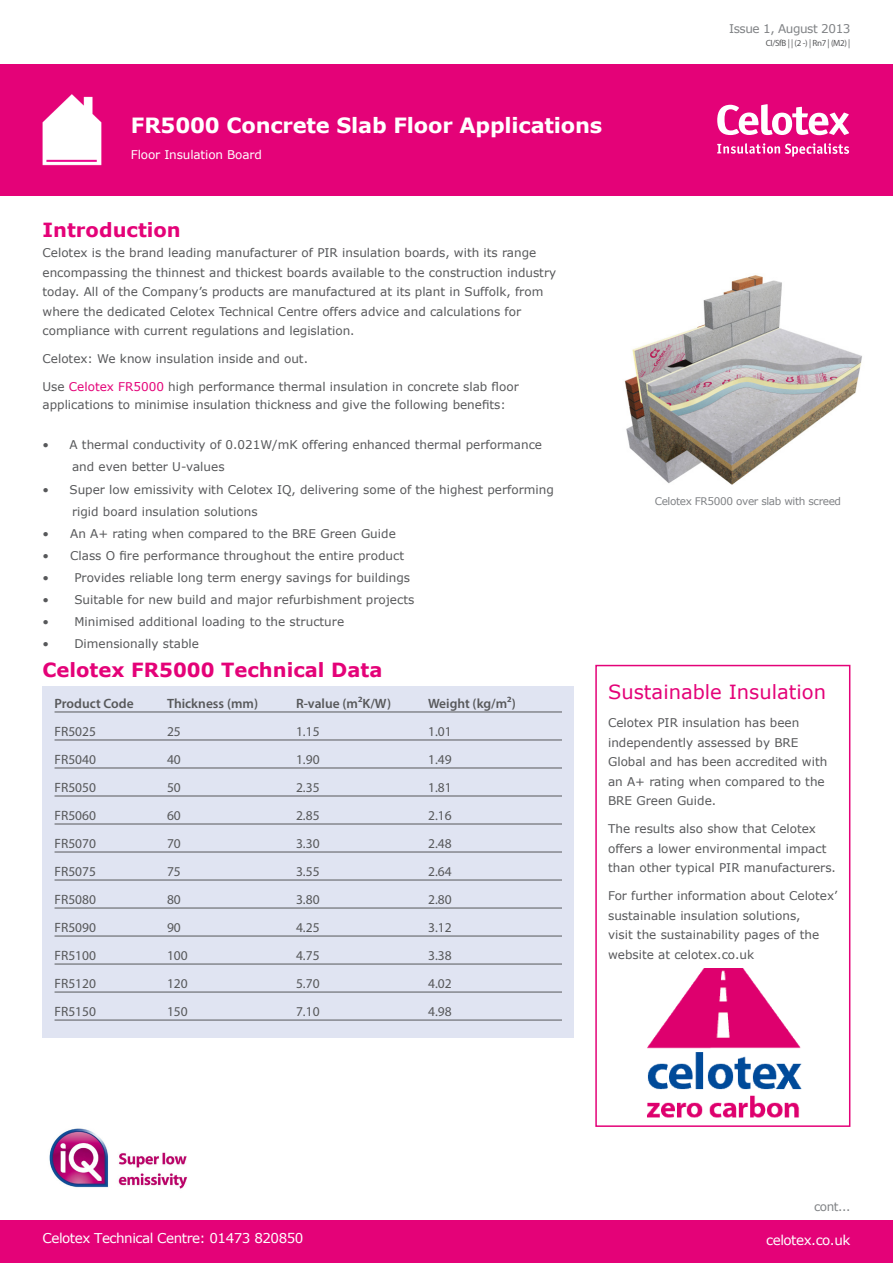
<style>
.page{position:relative;width:893px;height:1263px;background:#fff}
.page>*{position:absolute;margin:0;border:0;box-sizing:border-box;transform-origin:0 0}
.t1{font:700 21px "Verdana";letter-spacing:-.01em;color:#fff}
.t2{font:700 19.5px "Verdana";color:#e40278}
.t3{font:19.5px "Verdana";color:#e40278}
.t4{font:13.5px "Myriad Pro";color:#57585a}
.t5{font:600 13.5px "Myriad Pro";color:#57585a}
.t6{font:13.5px "Verdana";letter-spacing:-.035em;color:#fff}
.t7{font:12px/19.5px "Verdana";color:#57585a}
.t8{font:12px "Verdana";letter-spacing:-.035em;color:#808285}
.t9{font:12px "Verdana";letter-spacing:-.01em;color:#fff}
.t10{font:10.5px "Verdana";letter-spacing:-.035em;color:#808285}
.t11{font:9px "Myriad Pro";letter-spacing:-.035em;color:#57585a}
.s1{color:#e40278}
</style>
<div class="page">
<div style="left:0;top:1220px;width:893px;height:43px;background:#e40278"></div>
<div style="left:0;top:64px;width:893px;height:132px;background:#e40278"></div>
<div style="left:595px;top:665px;width:255px;height:462px;border:2px solid #e40278"></div>
<svg style="left:717px;top:104px;width:132px;height:31px"></svg>
<svg style="left:717px;top:143px;width:132px;height:14px"></svg>
<img style="left:647px;top:968px;width:155px;height:150px">
<img style="left:42px;top:94px;width:60px;height:72px">
<div style="left:42px;top:686px;width:532px;height:351px;background:#e0e4f2"></div>
<img style="left:624px;top:275px;width:238px;height:210px">
<hr style="left:55px;top:712px;width:507px;height:1px;background:#57585a">
<hr style="left:55px;top:740px;width:507px;height:1px;background:#57585a">
<hr style="left:55px;top:768px;width:507px;height:1px;background:#57585a">
<hr style="left:55px;top:796px;width:507px;height:1px;background:#57585a">
<hr style="left:55px;top:824px;width:507px;height:1px;background:#57585a">
<hr style="left:55px;top:852px;width:507px;height:1px;background:#57585a">
<hr style="left:55px;top:880px;width:507px;height:1px;background:#57585a">
<hr style="left:55px;top:908px;width:507px;height:1px;background:#57585a">
<hr style="left:55px;top:936px;width:507px;height:1px;background:#57585a">
<hr style="left:55px;top:964px;width:507px;height:1px;background:#57585a">
<hr style="left:55px;top:992px;width:507px;height:1px;background:#57585a">
<hr style="left:55px;top:1020px;width:507px;height:1px;background:#57585a">
<img style="left:49px;top:1128px;width:139px;height:61px">
<p class="t1" style="left:131px;top:112px;width:473px">FR5000 Concrete Slab Floor Applications</p>
<p class="t9" style="left:131px;top:147px;width:133px">Floor Insulation Board</p>
<p class="t2" style="left:43px;top:217px;width:140px">Introduction</p>
<p class="t7" style="left:43px;top:243px;width:515px">Celotex is the brand leading manufacturer of PIR insulation boards, with its range encompassing the thinnest and thickest boards available to the construction industry today. All of the Company’s products are manufactured at its plant in Suffolk, from where the dedicated Celotex Technical Centre offers advice and calculations for compliance with current regulations and legislation.</p>
<p class="t7" style="left:43px;top:349px;width:267px">Celotex: We know insulation inside and out.</p>
<p class="t7" style="left:43px;top:378px;width:478px;line-height:18px">Use <span class="s1">Celotex FR5000</span> high performance thermal insulation in concrete slab floor applications to minimise insulation thickness and give the following benefits:</p>
<p class="t7" style="left:43px;top:435px;width:501px">• A thermal conductivity of 0.021W/mK offering enhanced thermal performance</p>
<p class="t7" style="left:72px;top:457px;width:154px">and even better U-values</p>
<p class="t7" style="left:43px;top:479px;width:513px">• Super low emissivity with Celotex IQ, delivering some of the highest performing</p>
<p class="t7" style="left:72px;top:501px;width:187px">rigid board insulation solutions</p>
<p class="t7" style="left:43px;top:523px;width:355px">• An A+ rating when compared to the BRE Green Guide</p>
<p class="t7" style="left:43px;top:545px;width:363px">• Class O fire performance throughout the entire product</p>
<p class="t7" style="left:43px;top:567px;width:369px">• Provides reliable long term energy savings for buildings</p>
<p class="t7" style="left:43px;top:589px;width:373px">• Suitable for new build and major refurbishment projects</p>
<p class="t7" style="left:43px;top:611px;width:303px">• Minimised additional loading to the structure</p>
<p class="t7" style="left:43px;top:633px;width:158px">• Dimensionally stable</p>
<p class="t2" style="left:43px;top:657px;width:341px">Celotex FR5000 Technical Data</p>
<p class="t8" style="left:729px;top:21px;width:123px">Issue 1, August 2013</p>
<p class="t11" style="left:766px;top:37px;width:86px">CI/SfB | | (2 -) | Rn7 | (M2) |</p>
<p class="t10" style="left:655px;top:494px;width:188px">Celotex FR5000 over slab with screed</p>
<p class="t5" style="left:55px;top:694px;width:81px">Product Code</p>
<p class="t5" style="left:167px;top:694px;width:93px">Thickness (mm)</p>
<p class="t5" style="left:296px;top:694px;width:97px">R-value (m²K/W)</p>
<p class="t5" style="left:428px;top:694px;width:89px">Weight (kg/m²)</p>
<p class="t4" style="left:55px;top:723px;width:43px">FR5025</p>
<p class="t4" style="left:167px;top:723px;width:15px">25</p>
<p class="t4" style="left:296px;top:723px;width:25px">1.15</p>
<p class="t4" style="left:428px;top:723px;width:25px">1.01</p>
<p class="t4" style="left:55px;top:751px;width:43px">FR5040</p>
<p class="t4" style="left:167px;top:751px;width:15px">40</p>
<p class="t4" style="left:296px;top:751px;width:25px">1.90</p>
<p class="t4" style="left:428px;top:751px;width:25px">1.49</p>
<p class="t4" style="left:55px;top:779px;width:43px">FR5050</p>
<p class="t4" style="left:167px;top:779px;width:15px">50</p>
<p class="t4" style="left:296px;top:779px;width:25px">2.35</p>
<p class="t4" style="left:428px;top:779px;width:25px">1.81</p>
<p class="t4" style="left:55px;top:807px;width:43px">FR5060</p>
<p class="t4" style="left:167px;top:807px;width:15px">60</p>
<p class="t4" style="left:296px;top:807px;width:25px">2.85</p>
<p class="t4" style="left:428px;top:807px;width:25px">2.16</p>
<p class="t4" style="left:55px;top:835px;width:43px">FR5070</p>
<p class="t4" style="left:167px;top:835px;width:15px">70</p>
<p class="t4" style="left:296px;top:835px;width:25px">3.30</p>
<p class="t4" style="left:428px;top:835px;width:25px">2.48</p>
<p class="t4" style="left:55px;top:863px;width:43px">FR5075</p>
<p class="t4" style="left:167px;top:863px;width:15px">75</p>
<p class="t4" style="left:296px;top:863px;width:25px">3.55</p>
<p class="t4" style="left:428px;top:863px;width:25px">2.64</p>
<p class="t4" style="left:55px;top:891px;width:43px">FR5080</p>
<p class="t4" style="left:167px;top:891px;width:15px">80</p>
<p class="t4" style="left:296px;top:891px;width:25px">3.80</p>
<p class="t4" style="left:428px;top:891px;width:25px">2.80</p>
<p class="t4" style="left:55px;top:919px;width:43px">FR5090</p>
<p class="t4" style="left:167px;top:919px;width:15px">90</p>
<p class="t4" style="left:296px;top:919px;width:25px">4.25</p>
<p class="t4" style="left:428px;top:919px;width:25px">3.12</p>
<p class="t4" style="left:55px;top:947px;width:43px">FR5100</p>
<p class="t4" style="left:167px;top:947px;width:22px">100</p>
<p class="t4" style="left:296px;top:947px;width:25px">4.75</p>
<p class="t4" style="left:428px;top:947px;width:25px">3.38</p>
<p class="t4" style="left:55px;top:975px;width:43px">FR5120</p>
<p class="t4" style="left:167px;top:975px;width:22px">120</p>
<p class="t4" style="left:296px;top:975px;width:25px">5.70</p>
<p class="t4" style="left:428px;top:975px;width:25px">4.02</p>
<p class="t4" style="left:55px;top:1003px;width:43px">FR5150</p>
<p class="t4" style="left:167px;top:1003px;width:22px">150</p>
<p class="t4" style="left:296px;top:1003px;width:25px">7.10</p>
<p class="t4" style="left:428px;top:1003px;width:25px">4.98</p>
<p class="t6" style="left:43px;top:1229px;width:262px">Celotex Technical Centre: 01473 820850</p>
<p class="t3" style="left:608px;top:679px;width:219px">Sustainable Insulation</p>
<p class="t7" style="left:608px;top:712px;width:221px">Celotex PIR insulation has been independently assessed by BRE<br>Global and has been accredited with an A+ rating when compared to the<br>BRE Green Guide.</p>
<p class="t7" style="left:608px;top:818px;width:229px">The results also show that Celotex offers a lower environmental impact than other typical PIR manufacturers.</p>
<p class="t7" style="left:608px;top:885px;width:231px">For further information about Celotex’ sustainable insulation solutions,<br>visit the sustainability pages of the website at celotex.co.uk</p>
<p class="t8" style="left:814px;top:1198px;width:38px">cont...</p>
<p class="t6" style="left:766px;top:1231px;width:86px">celotex.co.uk</p>
</div>
